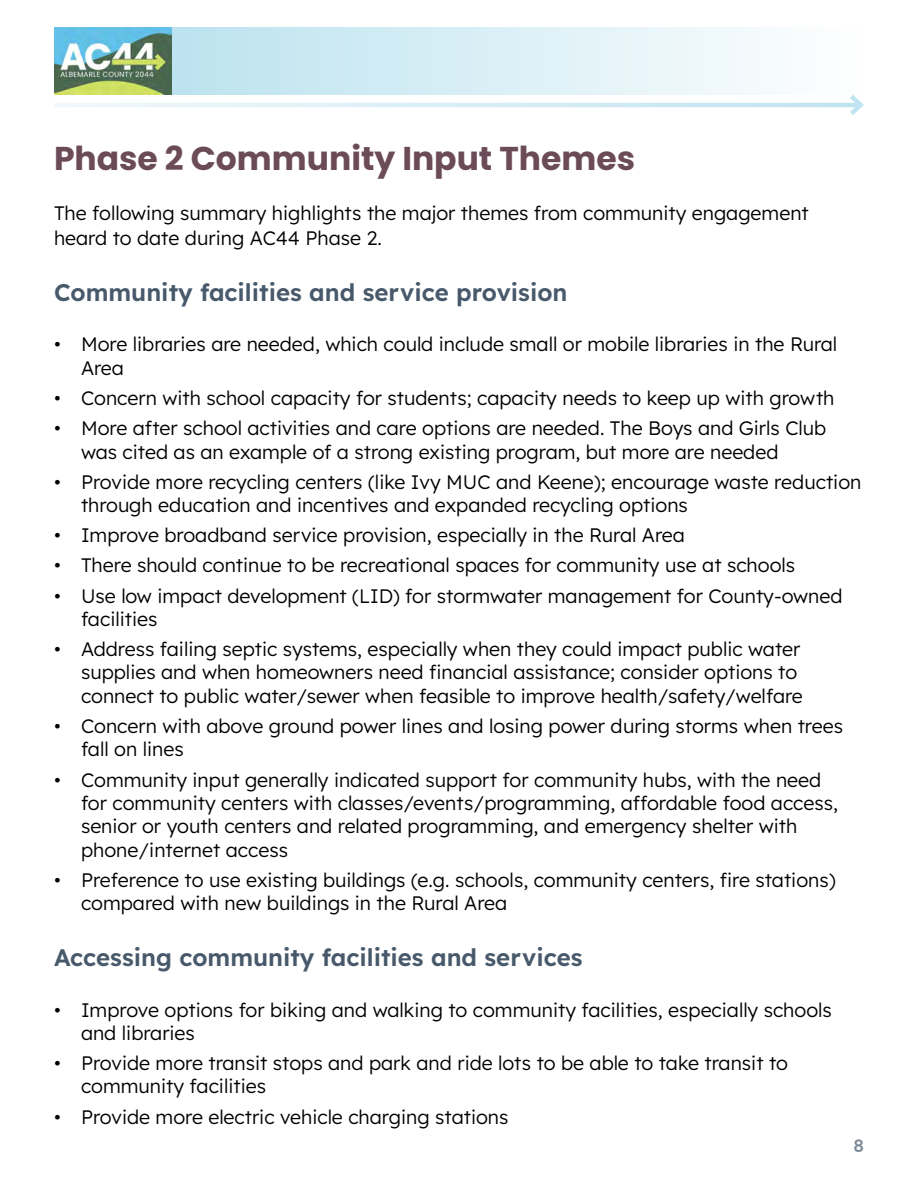
<style>
.page{position:relative;width:918px;height:1188px;background:#fff}
.page>*{position:absolute;margin:0;border:0;box-sizing:border-box;transform-origin:0 0}
.t1{font:700 33px "Poppins";color:#6c4b58}
.t2{font:600 24px "Lexend Deca";color:#47596b}
.t3{font:300 19.5px/23.4px "Lexend Deca";color:#000}
.t4{font:500 18px "Lexend Deca";color:#7e8b97}
</style>
<div class="page">
<svg style="left:172px;top:27px;width:588px;height:68px;background:#d7eef5"></svg>
<img style="left:54px;top:27px;width:118px;height:68px">
<svg style="left:54px;top:103px;width:791px;height:4px;background:#d9eef6"></svg>
<svg style="left:845px;top:95px;width:19px;height:20px"></svg>
<h1 class="t1" style="left:54px;top:139px;width:583px">Phase 2 Community Input Themes</h1>
<p class="t3" style="left:54px;top:199px;width:756px;line-height:25.2px">The following summary highlights the major themes from community engagement heard to date during AC44 Phase 2.</p>
<p class="t2" style="left:54px;top:275px;width:515px">Community facilities and service provision</p>
<p class="t3" style="left:81px;top:332px;width:758px;text-indent:-27px">• More libraries are needed, which could include small or mobile libraries in the Rural<br>Area</p>
<p class="t3" style="left:54px;top:385px;width:782px">• Concern with school capacity for students; capacity needs to keep up with growth</p>
<p class="t3" style="left:81px;top:415px;width:747px;text-indent:-27px">• More after school activities and care options are needed. The Boys and Girls Club was cited as an example of a strong existing program, but more are needed</p>
<p class="t3" style="left:81px;top:469px;width:782px;text-indent:-27px">• Provide more recycling centers (like Ivy MUC and Keene); encourage waste reduction through education and incentives and expanded recycling options</p>
<p class="t3" style="left:54px;top:522px;width:632px">• Improve broadband service provision, especially in the Rural Area</p>
<p class="t3" style="left:54px;top:553px;width:743px">• There should continue to be recreational spaces for community use at schools</p>
<p class="t3" style="left:81px;top:583px;width:763px;text-indent:-27px">• Use low impact development (LID) for stormwater management for County-owned facilities</p>
<p class="t3" style="left:81px;top:636px;width:723px;text-indent:-27px">• Address failing septic systems, especially when they could impact public water supplies and when homeowners need financial assistance; consider options to connect to public water/sewer when feasible to improve health/safety/welfare</p>
<p class="t3" style="left:81px;top:713px;width:764px;text-indent:-27px">• Concern with above ground power lines and losing power during storms when trees fall on lines</p>
<p class="t3" style="left:81px;top:767px;width:759px;text-indent:-27px">• Community input generally indicated support for community hubs, with the need for community centers with classes/events/programming, affordable food access, senior or youth centers and related programming, and emergency shelter with phone/internet access</p>
<p class="t3" style="left:81px;top:867px;width:756px;text-indent:-27px">• Preference to use existing buildings (e.g. schools, community centers, fire stations) compared with new buildings in the Rural Area</p>
<p class="t2" style="left:54px;top:940px;width:530px">Accessing community facilities and services</p>
<p class="t3" style="left:81px;top:997px;width:752px;text-indent:-27px">• Improve options for biking and walking to community facilities, especially schools and libraries</p>
<p class="t3" style="left:81px;top:1050px;width:709px;text-indent:-27px">• Provide more transit stops and park and ride lots to be able to take transit to community facilities</p>
<p class="t3" style="left:54px;top:1104px;width:456px">• Provide more electric vehicle charging stations</p>
<p class="t4" style="left:853px;top:1133px;width:12px">8</p>
</div>
